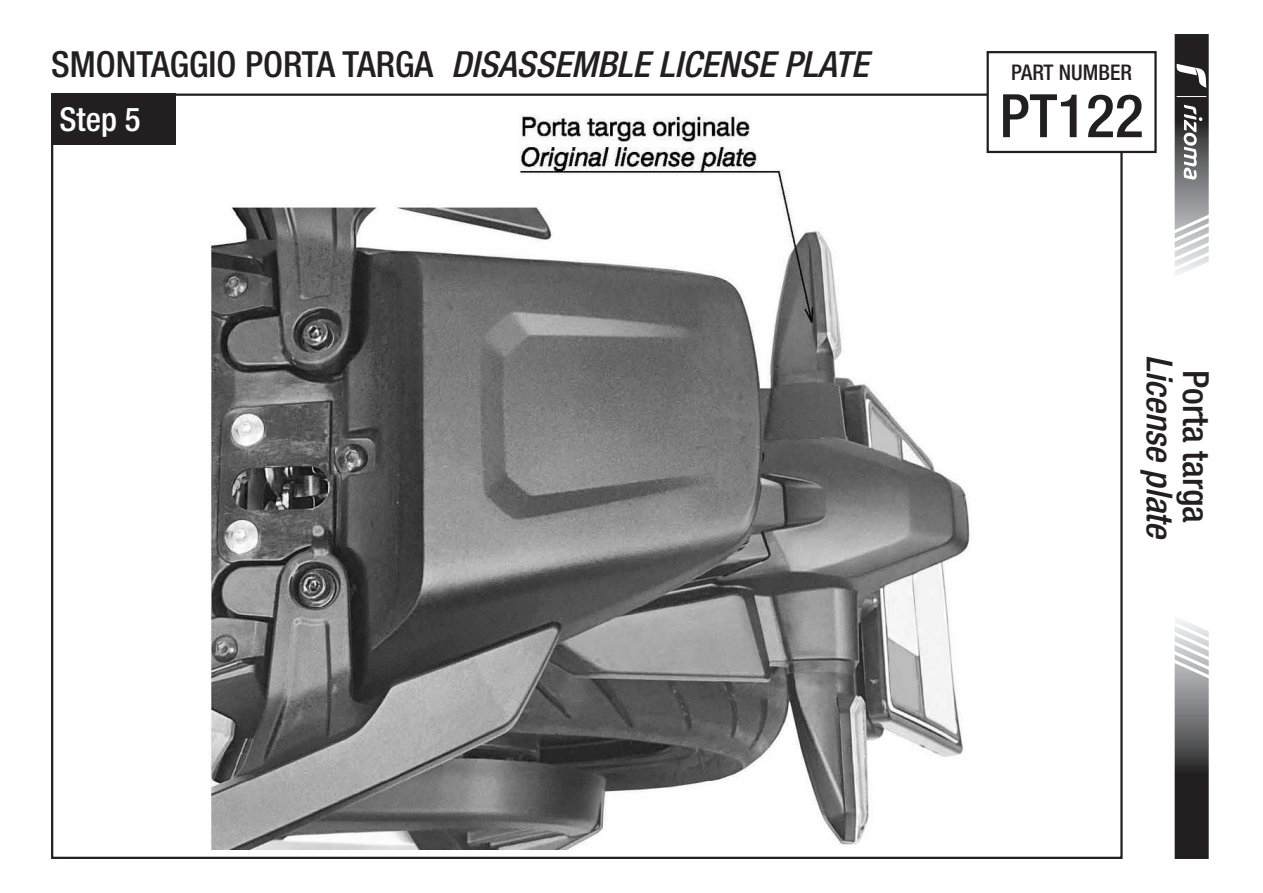
<style>
.page{position:relative;width:1263px;height:893px;background:#fff}
.page>*{position:absolute;margin:0;border:0;box-sizing:border-box;transform-origin:0 0}
.t1{font:500 condensed 60px "Helvetica Neue LT Std";color:#231f20}
.t2{font:italic 500 condensed 36px "Helvetica Neue LT Std";color:#231f20}
.t3{font:500 condensed 36px "Helvetica Neue LT Std";color:#231f20}
.t4{font:500 condensed 33px "Helvetica Neue LT Std";color:#fff}
.t5{font:500 condensed 21.6px "Helvetica Neue LT Std";color:#231f20}
.s1{font-style:normal}
</style>
<div class="page">
<img style="left:209px;top:113px;width:783px;height:736px">
<div style="left:51px;top:94px;width:124px;height:51px;background:#231f20"></div>
<svg style="left:1174px;top:620px;width:35px;height:239px"></svg>
<svg style="left:1174px;top:34px;width:35px;height:240px"></svg>
<div style="left:988px;top:52px;width:167px;height:100px;background:#fff"></div>
<div style="left:986px;top:51px;width:171px;height:102px;border:2px solid #231f20"></div>
<p class="t2" style="left:51px;top:42px;width:819px"><span class="s1">SMONTAGGIO PORTA TARGA</span> DISASSEMBLE LICENSE PLATE</p>
<p class="t4" style="left:60px;top:99px;width:83px">Step 5</p>
<p class="t5" style="left:1011px;top:59px;width:122px">PART NUMBER</p>
<h1 class="t1" style="left:999px;top:80px;width:146px">PT122</h1>
<p class="t2" style="left:1181px;top:355px;width:187px;rotate:90deg">License plate</p>
<p class="t3" style="left:1217px;top:370px;width:155px;rotate:90deg">Porta targa</p>
</div>
